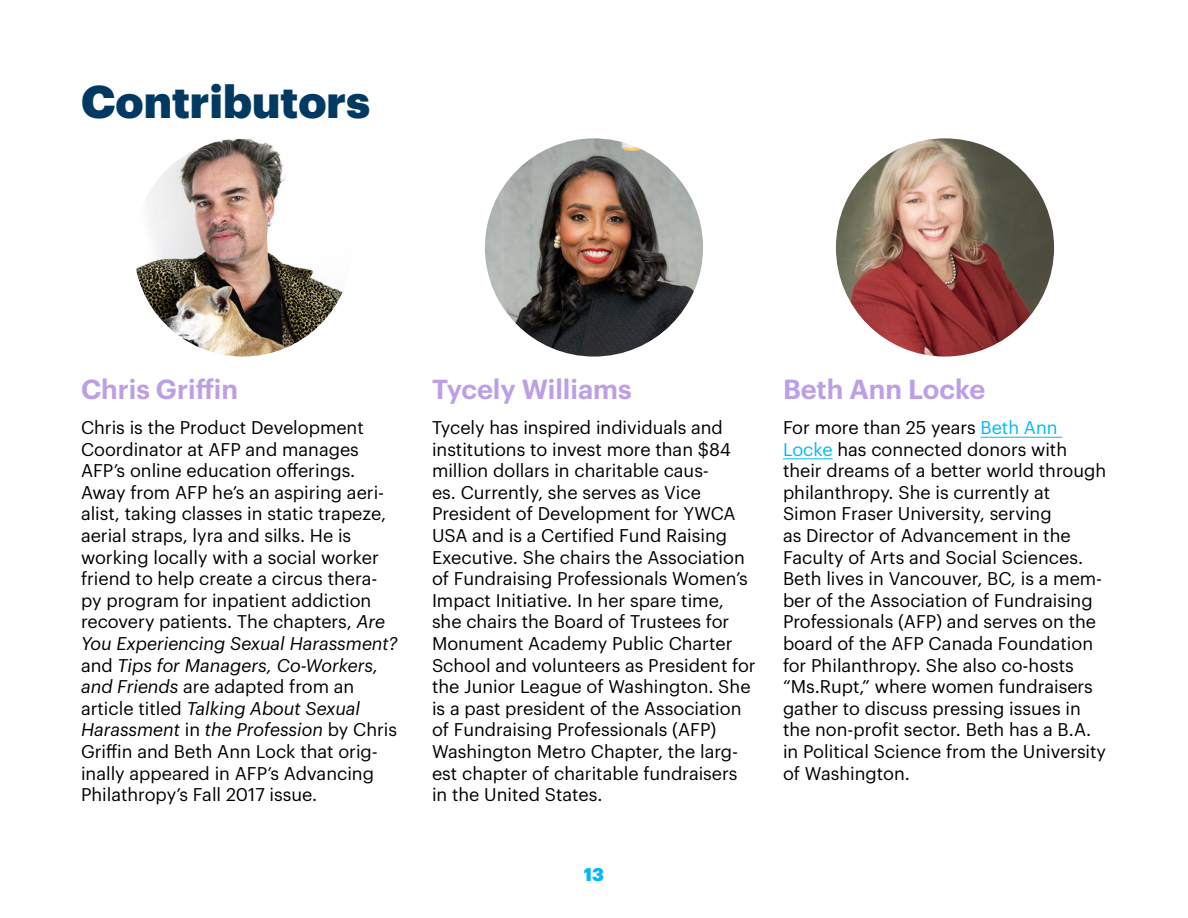
<style>
.page{position:relative;width:1188px;height:918px;background:#fff}
.page>*{position:absolute;margin:0;border:0;box-sizing:border-box;transform-origin:0 0}
.t1{font:900 45px "Graphik";color:#003a63}
.t2{font:600 27px "Graphik";color:#bd9fe5}
.t3{font:18px/21.6px "Graphik";color:#000}
.t4{font:900 18px "Graphik";color:#00b8f9}
.s1{font-style:italic}
.s2{color:#00b8f9}
</style>
<div class="page">
<hr style="left:981px;top:437px;width:81px;height:1px;background:#00b8f9">
<hr style="left:783px;top:458px;width:50px;height:1px;background:#00b8f9">
<img style="left:134px;top:138px;width:218px;height:219px;border-radius:109px">
<img style="left:485px;top:138px;width:218px;height:219px;border-radius:109px">
<img style="left:836px;top:138px;width:218px;height:219px;border-radius:109px">
<h1 class="t1" style="left:81px;top:67px;width:291px">Contributors</h1>
<h2 class="t2" style="left:81px;top:369px;width:159px">Chris Griffin</h2>
<p class="t3" style="left:81px;top:415px;width:318px">Chris is the Product Development Coordinator at AFP and manages AFP’s online education offerings.<br>Away from AFP he’s an aspiring aeri&shy;alist, taking classes in static trapeze, aerial straps, lyra and silks. He is working locally with a social worker friend to help create a circus thera&shy;py program for inpatient addiction recovery patients. The chapters, <span class="s1">Are You Experiencing Sexual Harassment? </span>and <span class="s1">Tips for Managers, Co-Workers, and Friends</span> are adapted from an article titled <span class="s1">Talking About Sexual Harassment</span> in <span class="s1">the Profession</span> by Chris Griffin and Beth Ann Lock that orig&shy;inally appeared in AFP’s Advancing Philathropy’s Fall 2017 issue.</p>
<h2 class="t2" style="left:432px;top:369px;width:201px">Tycely Williams</h2>
<p class="t3" style="left:432px;top:415px;width:325px">Tycely has inspired individuals and institutions to invest more than $84 million dollars in charitable caus-<br>es. Currently, she serves as Vice President of Development for YWCA USA and is a Certified Fund Raising Executive. She chairs the Association of Fundraising Professionals Women’s Impact Initiative. In her spare time, she chairs the Board of Trustees for Monument Academy Public Charter School and volunteers as President for the Junior League of Washington. She is a past president of the Association of Fundraising Professionals (AFP)<br>Washington Metro Chapter, the larg&shy;est chapter of charitable fundraisers in the United States.</p>
<p class="t4" style="left:584px;top:861px;width:22px">13</p>
<h2 class="t2" style="left:783px;top:369px;width:204px">Beth Ann Locke</h2>
<p class="t3" style="left:783px;top:415px;width:325px">For more than 25 years <span class="s2">Beth Ann Locke</span> has connected donors with their dreams of a better world through philanthropy. She is currently at Simon Fraser University, serving<br>as Director of Advancement in the Faculty of Arts and Social Sciences.<br>Beth lives in Vancouver, BC, is a mem&shy;ber of the Association of Fundraising Professionals (AFP) and serves on the board of the AFP Canada Foundation for Philanthropy. She also co-hosts “Ms.Rupt,” where women fundraisers gather to discuss pressing issues in the non-profit sector. Beth has a B.A. in Political Science from the University of Washington.</p>
</div>
